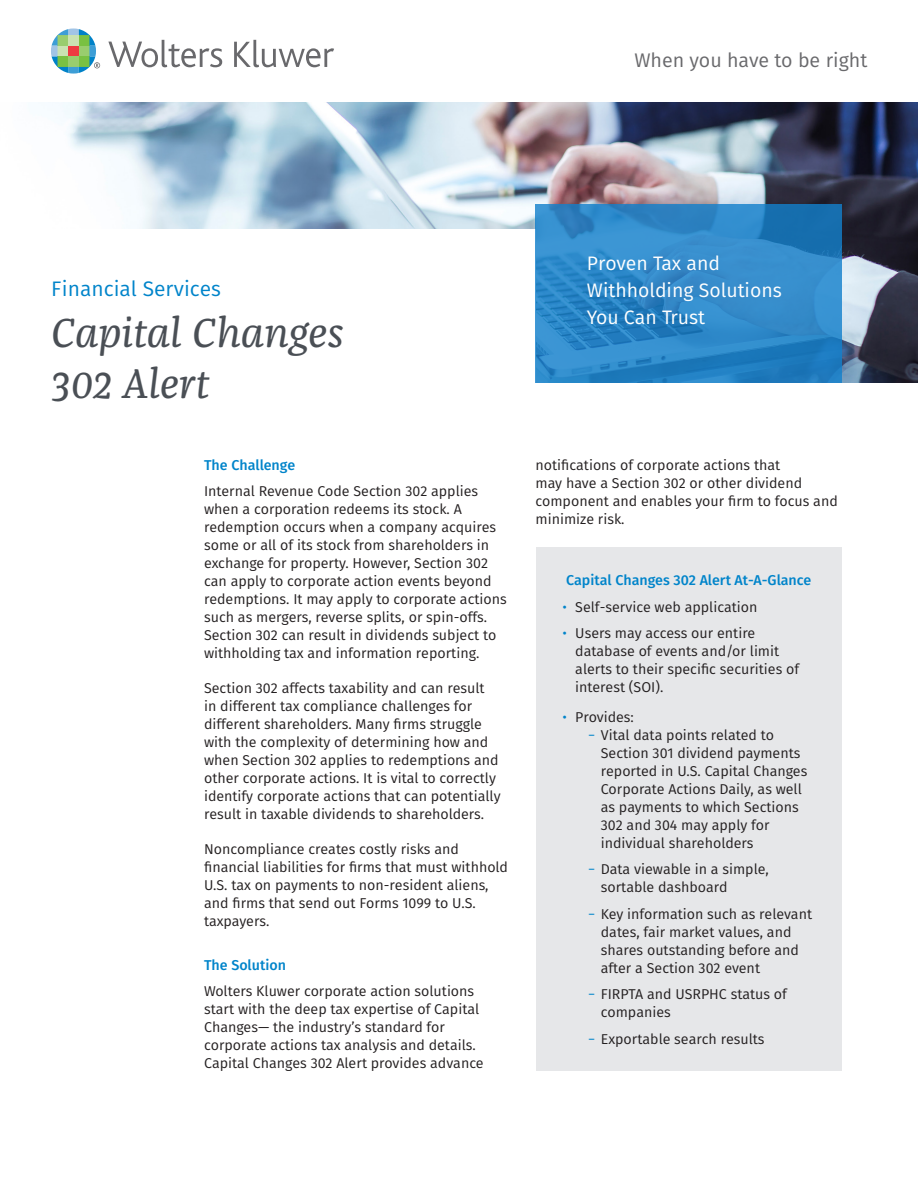
<style>
.page{position:relative;width:918px;height:1188px;background:#fff}
.page>*{position:absolute;margin:0;border:0;box-sizing:border-box;transform-origin:0 0}
.Headline{font:italic 42px/51px "Franziska Pro";color:#4a4f55}
.Division_Name{font:21px "Fira Sans";color:#0084ca}
.t1{font:19.65px "Fira Sans";color:#69696c}
.Descriptive_Text{font:19.5px/27px "Fira Sans";color:#fff}
.Text{font:14.25px/18px "Fira Sans";color:#231f20}
.Subhead{font:500 14.25px "Fira Sans";color:#0084ca}
.s1{color:#0084ca}
</style>
<div class="page">
<svg style="left:108px;top:40px;width:114px;height:27px"></svg>
<svg style="left:234px;top:40px;width:100px;height:27px"></svg>
<svg style="left:51px;top:28px;width:49px;height:46px"></svg>
<img style="left:62px;top:102px;width:856px;height:281px">
<div style="left:0;top:230px;width:536px;height:229px;background:#fff"></div>
<svg style="left:536px;top:204px;width:306px;height:179px;background:#2d86c6"></svg>
<div style="left:536px;top:548px;width:305px;height:523px;background:#e6e7e9"></div>
<h3 class="t1" style="left:634px;top:46px;width:235px">When you have to be right</h3>
<p class="Division_Name" style="left:51px;top:274px;width:171px">Financial Services</p>
<p class="Headline" style="left:51px;top:308px;width:294px">Capital Changes<br>302 Alert</p>
<p class="Subhead" style="left:204px;top:455px;width:93px">The Challenge</p>
<p class="Text" style="left:204px;top:482px;width:304px">Internal Revenue Code Section 302 applies when a corporation redeems its stock. A redemption occurs when a company acquires some or all of its stock from shareholders in exchange for property. However, Section 302 can apply to corporate action events beyond redemptions. It may apply to corporate actions such as mergers, reverse splits, or spin-offs.<br>Section 302 can result in dividends subject to withholding tax and information reporting.</p>
<p class="Text" style="left:204px;top:679px;width:298px">Section 302 affects taxability and can result<br>in different tax compliance challenges for different shareholders. Many firms struggle with the complexity of determining how and when Section 302 applies to redemptions and other corporate actions. It is vital to correctly identify corporate actions that can potentially result in taxable dividends to shareholders.</p>
<p class="Text" style="left:204px;top:840px;width:306px">Noncompliance creates costly risks and financial liabilities for firms that must withhold U.S. tax on payments to non-resident aliens, and firms that send out Forms 1099 to U.S. taxpayers.</p>
<p class="Subhead" style="left:204px;top:955px;width:83px">The Solution</p>
<p class="Text" style="left:204px;top:982px;width:281px">Wolters Kluwer corporate action solutions start with the deep tax expertise of Capital Changes— the industry’s standard for corporate actions tax analysis and details.<br>Capital Changes 302 Alert provides advance</p>
<p class="Descriptive_Text" style="left:587px;top:249px;width:196px">Proven Tax and<br>Withholding Solutions<br>You Can Trust</p>
<p class="Text" style="left:536px;top:456px;width:304px">notifications of corporate actions that<br>may have a Section 302 or other dividend component and enables your firm to focus and minimize risk.</p>
<p class="Subhead" style="left:566px;top:570px;width:247px">Capital Changes 302 Alert At-A-Glance</p>
<p class="Text" style="left:563px;top:598px;width:197px"><span class="s1">•</span> Self-service web application</p>
<p class="Text" style="left:575px;top:624px;width:225px;text-indent:-13px"><span class="s1">•</span> Users may access our entire database of events and/or limit alerts to their specific securities of interest (SOI).</p>
<p class="Text" style="left:563px;top:708px;width:73px"><span class="s1">•</span> Provides:</p>
<p class="Text" style="left:601px;top:726px;width:208px;text-indent:-13px"><span class="s1">−</span> Vital data points related to<br>Section 301 dividend payments reported in U.S. Capital Changes<br>Corporate Actions Daily, as well as payments to which Sections<br>302 and 304 may apply for individual shareholders</p>
<p class="Text" style="left:601px;top:860px;width:169px;text-indent:-13px"><span class="s1">−</span> Data viewable in a simple, sortable dashboard</p>
<p class="Text" style="left:601px;top:905px;width:213px;text-indent:-13px"><span class="s1">−</span> Key information such as relevant dates, fair market values, and shares outstanding before and after a Section 302 event</p>
<p class="Text" style="left:601px;top:985px;width:188px;text-indent:-13px"><span class="s1">−</span> FIRPTA and USRPHC status of companies</p>
<p class="Text" style="left:588px;top:1030px;width:178px"><span class="s1">−</span> Exportable search results</p>
</div>
